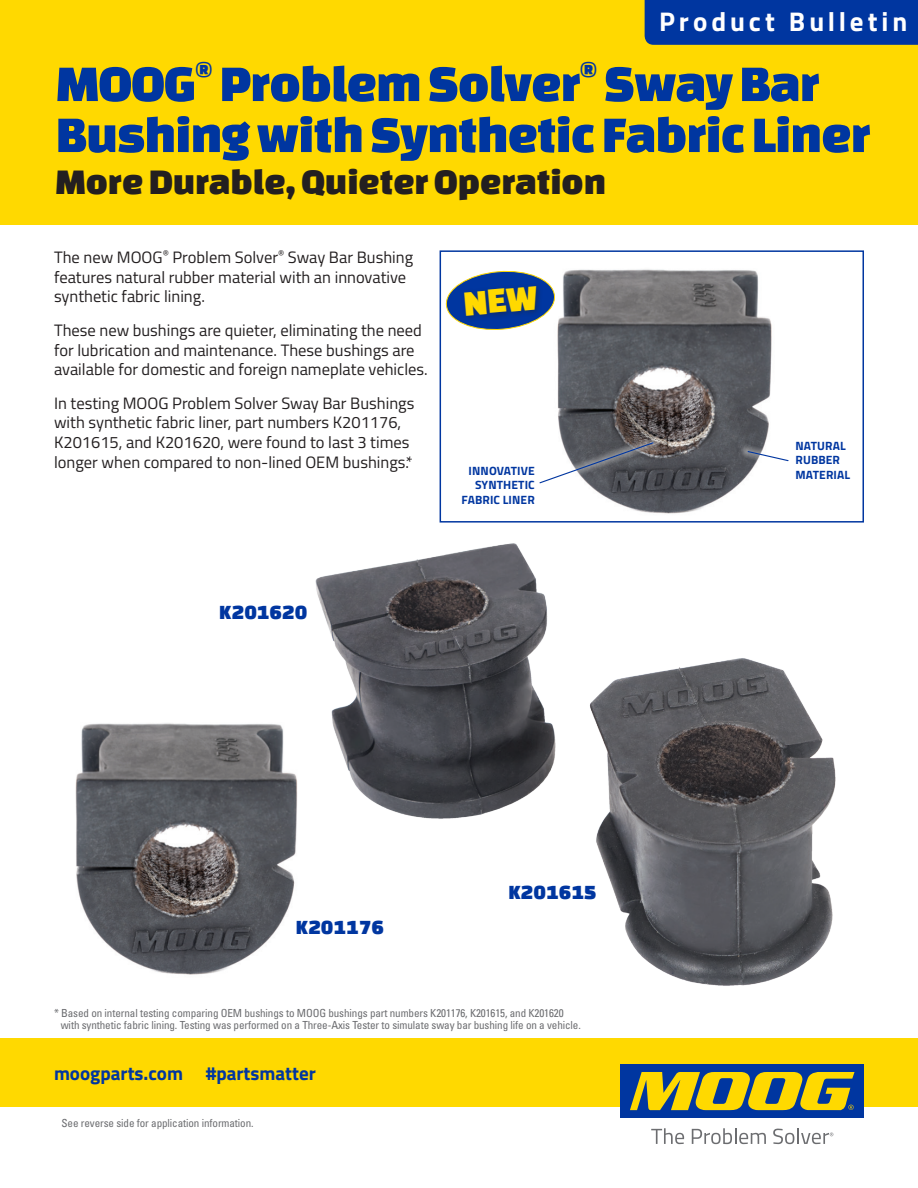
<style>
.page{position:relative;width:918px;height:1188px;background:#fff}
.page>*{position:absolute;margin:0;border:0;box-sizing:border-box;transform-origin:0 0}
.t1{font:53.4px/51px "Changa One";letter-spacing:-.015em;color:#0036a0}
.t2{font:37.5px "Changa One";color:#231f20}
.t3{font:700 27px "Titillium";letter-spacing:.145em;color:#fff}
.t4{font:21px "Changa One";color:#0036a0}
.t5{font:700 19.05px "Titillium";color:#0036a0}
.t6{font:16.5px/19.8px "Titillium";color:#231f20}
.t7{font:700 12px/14.4px "Titillium";letter-spacing:.01em;color:#0036a0}
.t8{font:condensed 11.1px/12px "Univers LT Pro";letter-spacing:-.01em;color:#6c6d70}
</style>
<div class="page">
<div style="left:0;top:0;width:918px;height:225px;background:#ffd900"></div>
<div style="left:645px;top:0;width:273px;height:45px;background:#0036a0"></div>
<img style="left:557px;top:269px;width:215px;height:245px">
<div style="left:741px;top:445px;width:54px;height:23px;background:#fff;opacity:.75"></div>
<svg style="left:747px;top:450px;width:42px;height:12px"></svg>
<div style="left:533px;top:436px;width:127px;height:54px;background:#fff;opacity:.75"></div>
<svg style="left:539px;top:441px;width:116px;height:43px"></svg>
<img style="left:315px;top:543px;width:521px;height:443px">
<div style="left:440px;top:250px;width:424px;height:273px;border:2px solid #0036a0"></div>
<div style="left:577px;top:527px;width:266px;height:129px;background:#fff"></div>
<img style="left:75px;top:723px;width:223px;height:252px">
<div style="left:0;top:1039px;width:918px;height:68px;background:#ffd900"></div>
<div style="left:621px;top:1064px;width:243px;height:53px;background:#0036a0"></div>
<svg style="left:651px;top:1128px;width:33px;height:16px"></svg>
<svg style="left:692px;top:1128px;width:74px;height:16px"></svg>
<svg style="left:773px;top:1128px;width:60px;height:16px"></svg>
<svg style="left:630px;top:1072px;width:225px;height:38px"></svg>
<svg style="left:445px;top:270px;width:110px;height:60px"></svg>
<p class="t3" style="left:659px;top:1px;width:250px">Product Bulletin</p>
<p class="t1" style="left:56px;top:57px;width:816px">MOOG<sup>®</sup> Problem Solver<sup>®</sup> Sway Bar<br>Bushing with Synthetic Fabric Liner</p>
<p class="t2" style="left:55px;top:161px;width:552px">More Durable, Quieter Operation</p>
<p class="t6" style="left:54px;top:246px;width:361px">The new MOOG<sup>®</sup> Problem Solver<sup>®</sup> Sway Bar Bushing features natural rubber material with an innovative synthetic fabric lining.</p>
<p class="t6" style="left:54px;top:319px;width:375px">These new bushings are quieter, eliminating the need for lubrication and maintenance. These bushings are available for domestic and foreign nameplate vehicles.</p>
<p class="t6" style="left:54px;top:392px;width:362px">In testing MOOG Problem Solver Sway Bar Bushings with synthetic fabric liner, part numbers K201176, K201615, and K201620, were found to last 3 times longer when compared to non-lined OEM bushings.*</p>
<p class="t7" style="left:461px;top:463px;width:75px;text-align:right">INNOVATIVE<br>SYNTHETIC<br>FABRIC LINER</p>
<p class="t4" style="left:219px;top:600px;width:90px">K201620</p>
<p class="t4" style="left:296px;top:916px;width:90px">K201176</p>
<p class="t4" style="left:508px;top:881px;width:90px">K201615</p>
<p class="t8" style="left:61px;top:1006px;width:522px;text-indent:-7px">* Based on internal testing comparing OEM bushings to MOOG bushings part numbers K201176, K201615, and K201620 with synthetic fabric lining. Testing was performed on a Three-Axis Tester to simulate sway bar bushing life on a vehicle.</p>
<p class="t5" style="left:54px;top:1059px;width:131px">moogparts.com</p>
<p class="t5" style="left:206px;top:1059px;width:112px">#partsmatter</p>
<p class="t8" style="left:62px;top:1117px;width:194px">See reverse side for application information.</p>
<p class="t7" style="left:796px;top:438px;width:56px">NATURAL<br>RUBBER<br>MATERIAL</p>
</div>
